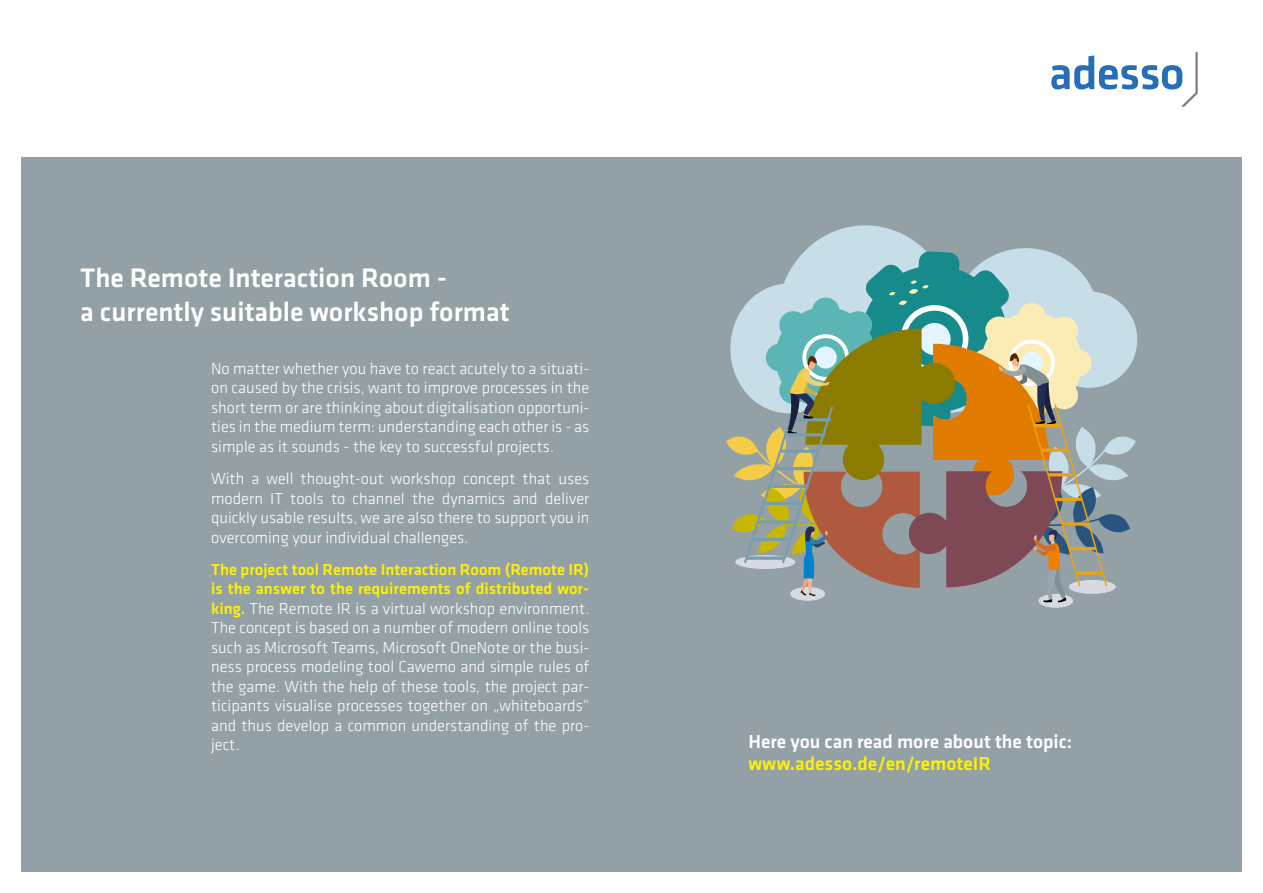
<style>
.page{position:relative;width:1263px;height:893px;background:#fff}
.page>*{position:absolute;margin:0;border:0;box-sizing:border-box;transform-origin:0 0}
.t1{font:500 27.75px/33.3px "Klavika";color:#fff}
.t2{font:500 19.5px "Klavika";color:#fff}
.t3{font:500 19.5px "Klavika";color:#fff101}
.t4{font:300 16.5px/19.5px "Klavika";color:#fff;text-align:justify}
.s1{font-weight:500;color:#fff101}
</style>
<div class="page">
<div style="left:21px;top:157px;width:1221px;height:715px;background:#93a1a6"></div>
<svg style="left:808px;top:225px;width:115px;height:23px;fill:#c7dee8"></svg>
<svg style="left:1038px;top:594px;width:35px;height:14px"></svg>
<svg style="left:726px;top:248px;width:411px;height:354px"></svg>
<svg style="left:1051px;top:52px;width:147px;height:55px"></svg>
<h1 class="t1" style="left:80px;top:262px;width:431px">The Remote Interaction Room -<br>a currently suitable workshop format</h1>
<p class="t4" style="left:211px;top:359px;width:380px">No matter whether you have to react acutely to a situati&shy;on caused by the crisis, want to improve processes in the short term or are thinking about digitalisation opportuni&shy;ties in the medium term: understanding each other is - as simple as it sounds - the key to successful projects.</p>
<p class="t4" style="left:211px;top:469px;width:380px">With a well thought-out workshop concept that uses modern IT tools to channel the dynamics and deliver quickly usable results, we are also there to support you in overcoming your individual challenges.</p>
<p class="t4" style="left:211px;top:560px;width:380px"><span class="s1">The project tool Remote Interaction Room (Remote IR) is the answer to the requirements of distributed wor&shy;king.</span> The Remote IR is a virtual workshop environment.<br>The concept is based on a number of modern online tools such as Microsoft Teams, Microsoft OneNote or the busi&shy;ness process modeling tool Cawemo and simple rules of the game. With the help of these tools, the project par&shy;ticipants visualise processes together on „whiteboards“ and thus develop a common understanding of the pro&shy;ject.</p>
<p class="t2" style="left:748px;top:731px;width:325px">Here you can read more about the topic:</p>
<p class="t3" style="left:748px;top:753px;width:244px">www.adesso.de/en/remoteIR</p>
</div>
